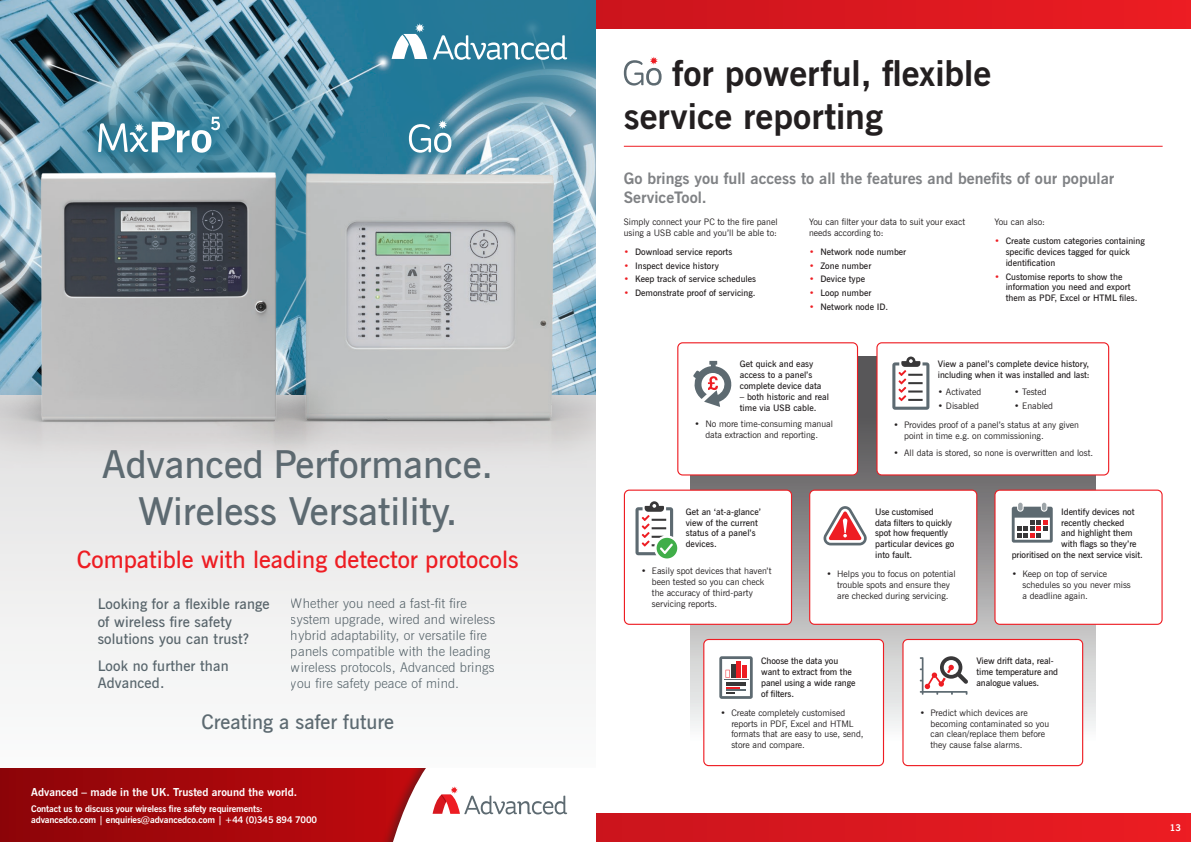
<style>
.page{position:relative;width:1191px;height:842px;background:#fff}
.page>*{position:absolute;margin:0;border:0;box-sizing:border-box;transform-origin:0 0}
.t1{font:600 38.7px/46.4px "News Gothic BT";color:#5d6a71;text-align:center}
.t2{font:700 36px/43.2px "News Gothic BT";color:#231f20}
.t3{font:600 24.1px "News Gothic BT";color:#ee1d23}
.t4{font:600 20.3px "News Gothic BT";color:#5d6a71}
.t5{font:700 16px/19.2px "News Gothic BT";color:#808285}
.t6{font:600 14.6px/17.6px "News Gothic BT";letter-spacing:.01em;color:#5d6a71}
.t7{font:300 13.4px/16px "News Gothic BT";letter-spacing:.01em;color:#5d6a71}
.t8{font:700 11.1px "News Gothic BT";color:#fff}
.t9{font:700 9.4px "News Gothic BT";color:#fff}
.t10{font:700 9.2px/11.1px "News Gothic BT";letter-spacing:-.015em;color:#fff}
.t11{font:600 9px/10.8px "News Gothic BT";color:#231f20}
.t12{font:9px/10.8px "News Gothic BT";color:#231f20}
.t13{font:600 9px/10.8px "News Gothic BT";letter-spacing:-.02em;color:#231f20}
.s1{color:#ee1d23}
</style>
<div class="page">
<svg style="left:691px;top:357px;width:404px;height:395px;background:#a6a1a1"></svg>
<hr style="left:624px;top:146px;width:538px;height:1px;background:#ee1d23">
<svg style="left:624px;top:57px;width:37px;height:29px"></svg>
<svg style="left:596px;top:814px;width:595px;height:28px;background:#db181f"></svg>
<svg style="left:595px;top:0;width:596px;height:28px;background:#da1820"></svg>
<div style="left:624px;top:490px;width:167px;height:134px;background:#fff;border-radius:5px"></div>
<div style="left:624px;top:490px;width:168px;height:135px;border:1px solid #ee1d23;border-radius:5px"></div>
<div style="left:809px;top:490px;width:167px;height:134px;background:#fff;border-radius:5px"></div>
<div style="left:809px;top:490px;width:168px;height:135px;border:1px solid #ee1d23;border-radius:5px"></div>
<div style="left:995px;top:490px;width:167px;height:134px;background:#fff;border-radius:5px"></div>
<div style="left:994px;top:490px;width:168px;height:135px;border:1px solid #ee1d23;border-radius:5px"></div>
<div style="left:903px;top:639px;width:179px;height:127px;background:#fff;border-radius:5px"></div>
<div style="left:902px;top:639px;width:181px;height:127px;border:1px solid #ee1d23;border-radius:5px"></div>
<svg style="left:919px;top:656px;width:49px;height:39px"></svg>
<div style="left:678px;top:343px;width:179px;height:132px;background:#fff;border-radius:5px"></div>
<div style="left:677px;top:342px;width:181px;height:133px;border:1px solid #ee1d23;border-radius:5px"></div>
<svg style="left:693px;top:361px;width:39px;height:46px"></svg>
<div style="left:877px;top:343px;width:231px;height:132px;background:#fff;border-radius:5px"></div>
<div style="left:876px;top:342px;width:233px;height:133px;border:1px solid #ee1d23;border-radius:5px"></div>
<svg style="left:892px;top:357px;width:37px;height:53px"></svg>
<svg style="left:635px;top:501px;width:42px;height:57px"></svg>
<svg style="left:823px;top:506px;width:44px;height:39px"></svg>
<svg style="left:1011px;top:503px;width:41px;height:40px"></svg>
<div style="left:704px;top:639px;width:179px;height:127px;background:#fff;border-radius:5px"></div>
<div style="left:703px;top:639px;width:181px;height:127px;border:1px solid #ee1d23;border-radius:5px"></div>
<svg style="left:719px;top:656px;width:33px;height:43px"></svg>
<hr style="left:737px;top:662px;width:4px;height:16px;background:#ee1d23">
<hr style="left:742px;top:665px;width:4px;height:13px;background:#ee1d23">
<hr style="left:731px;top:665px;width:4px;height:13px;background:#393839">
<div style="left:0;top:0;width:595px;height:823px;background:#f2f2f2"></div>
<img style="left:0;top:0;width:595px;height:169px">
<svg style="left:80px;top:35px;width:329px;height:329px;background:#5b93ab"></svg>
<svg style="left:25px;top:22px;width:329px;height:329px;background:#5e8fa3"></svg>
<svg style="left:0;top:768px;width:379px;height:74px;background:#a3060a"></svg>
<div style="left:379px;top:768px;width:216px;height:74px;background:#bc090d"></div>
<svg style="left:390px;top:768px;width:205px;height:74px;background:#f1dfe0"></svg>
<div style="left:394px;top:106px;width:72px;height:61px;background:#287b98;opacity:.95"></div>
<div style="left:83px;top:102px;width:152px;height:66px;background:#287b98;opacity:.95"></div>
<svg style="left:98px;top:117px;width:122px;height:36px"></svg>
<svg style="left:357px;top:0;width:238px;height:153px;background:#4b8ea8"></svg>
<img style="left:188px;top:161px;width:407px;height:319px">
<img style="left:0;top:169px;width:386px;height:310px">
<img style="left:37px;top:170px;width:245px;height:255px">
<p class="t1" style="left:102px;top:441px;width:392px">Advanced Performance.<br>Wireless Versatility.</p>
<p class="t3" style="left:77px;top:545px;width:443px">Compatible with leading detector protocols</p>
<h3 class="t6" style="left:98px;top:595px;width:174px">Looking for a flexible range of wireless fire safety solutions you can trust?</h3>
<h3 class="t6" style="left:98px;top:657px;width:133px">Look no further than<br>Advanced.</h3>
<h3 class="t7" style="left:291px;top:595px;width:206px">Whether you need a fast-fit fire system upgrade, wired and wireless hybrid adaptability, or versatile fire panels compatible with the leading wireless protocols, Advanced brings you fire safety peace of mind.</h3>
<p class="t4" style="left:201px;top:709px;width:194px">Creating a safer future</p>
<p class="t8" style="left:31px;top:785px;width:267px">Advanced – made in the UK. Trusted around the world.</p>
<p class="t10" style="left:31px;top:803px;width:287px">Contact us to discuss your wireless fire safety requirements: advancedco.com | enquiries@advancedco.com | +44 (0)345 894 7000</p>
<p class="t2" style="left:624px;top:51px;width:369px;text-indent:49px">for powerful, flexible service reporting</p>
<p class="t5" style="left:624px;top:168px;width:492px">Go brings you full access to all the features and benefits of our popular<br>ServiceTool.</p>
<p class="t12" style="left:624px;top:216px;width:155px">Simply connect your PC to the fire panel using a USB cable and you’ll be able to:</p>
<p class="t11" style="left:624px;top:246px;width:110px"><span class="s1">•</span> Download service reports</p>
<p class="t11" style="left:624px;top:260px;width:97px"><span class="s1">•</span> Inspect device history</p>
<p class="t11" style="left:624px;top:274px;width:134px"><span class="s1">•</span> Keep track of service schedules</p>
<p class="t11" style="left:624px;top:287px;width:133px"><span class="s1">•</span> Demonstrate proof of servicing.</p>
<p class="t12" style="left:809px;top:216px;width:158px">You can filter your data to suit your exact needs according to:</p>
<p class="t11" style="left:809px;top:246px;width:99px"><span class="s1">•</span> Network node number</p>
<p class="t11" style="left:809px;top:260px;width:64px"><span class="s1">•</span> Zone number</p>
<p class="t11" style="left:809px;top:274px;width:58px"><span class="s1">•</span> Device type</p>
<p class="t11" style="left:809px;top:287px;width:64px"><span class="s1">•</span> Loop number</p>
<p class="t11" style="left:809px;top:301px;width:81px"><span class="s1">•</span> Network node ID.</p>
<p class="t12" style="left:994px;top:216px;width:52px">You can also:</p>
<p class="t11" style="left:1005px;top:236px;width:141px;text-indent:-11px"><span class="s1">•</span> Create custom categories containing specific devices tagged for quick identification</p>
<p class="t11" style="left:1005px;top:271px;width:133px;text-indent:-11px"><span class="s1">•</span> Customise reports to show the information you need and export them as PDF, Excel or HTML files.</p>
<p class="t11" style="left:740px;top:359px;width:83px">Get quick and easy access to a panel’s complete device data</p>
<p class="t11" style="left:740px;top:391px;width:91px">– both historic and real time via USB cable.</p>
<p class="t12" style="left:694px;top:418px;width:140px;text-align:center">• No more time-consuming manual data extraction and reporting.</p>
<p class="t11" style="left:938px;top:359px;width:153px">View a panel’s complete device history, including when it was installed and last:</p>
<p class="t12" style="left:938px;top:387px;width:45px">• Activated</p>
<p class="t12" style="left:938px;top:400px;width:43px">• Disabled</p>
<p class="t12" style="left:1014px;top:387px;width:34px">• Tested</p>
<p class="t12" style="left:1014px;top:400px;width:40px">• Enabled</p>
<p class="t12" style="left:904px;top:420px;width:176px;text-indent:-11px">• Provides proof of a panel’s status at any given point in time e.g. on commissioning.</p>
<p class="t12" style="left:893px;top:447px;width:201px">• All data is stored, so none is overwritten and lost.</p>
<p class="t11" style="left:686px;top:506px;width:77px">Get an ‘at-a-glance’ view of the current status of a panel’s devices.</p>
<p class="t12" style="left:652px;top:566px;width:121px;text-indent:-11px">• Easily spot devices that haven’t been tested so you can check the accuracy of third-party servicing reports.</p>
<p class="t13" style="left:875px;top:506px;width:81px">Use customised<br>data filters to quickly spot how frequently particular devices go into fault.</p>
<p class="t12" style="left:826px;top:569px;width:131px;text-align:center">• Helps you to focus on potential trouble spots and ensure they<br>are checked during servicing.</p>
<p class="t11" style="left:1061px;top:506px;width:75px">Identify devices not</p>
<p class="t11" style="left:1061px;top:517px;width:65px">recently checked</p>
<p class="t11" style="left:1061px;top:528px;width:73px">and highlight them</p>
<p class="t11" style="left:1061px;top:538px;width:77px">with flags so they’re</p>
<p class="t11" style="left:1011px;top:549px;width:133px">prioritised on the next service visit.</p>
<p class="t12" style="left:1022px;top:569px;width:110px;text-indent:-11px">• Keep on top of service schedules so you never miss a deadline again.</p>
<p class="t11" style="left:761px;top:655px;width:96px">Choose the data you want to extract from the panel using a wide range of filters.</p>
<p class="t12" style="left:731px;top:707px;width:134px;text-indent:-11px">• Create completely customised reports in PDF, Excel and HTML formats that are easy to use, send, store and compare.</p>
<p class="t11" style="left:976px;top:655px;width:83px">View drift data, real&shy;time temperature and analogue values.</p>
<p class="t12" style="left:930px;top:707px;width:120px;text-indent:-11px">• Predict which devices are becoming contaminated so you can clean/replace them before they cause false alarms.</p>
<p class="t9" style="left:1169px;top:822px;width:13px">13</p>
</div>
